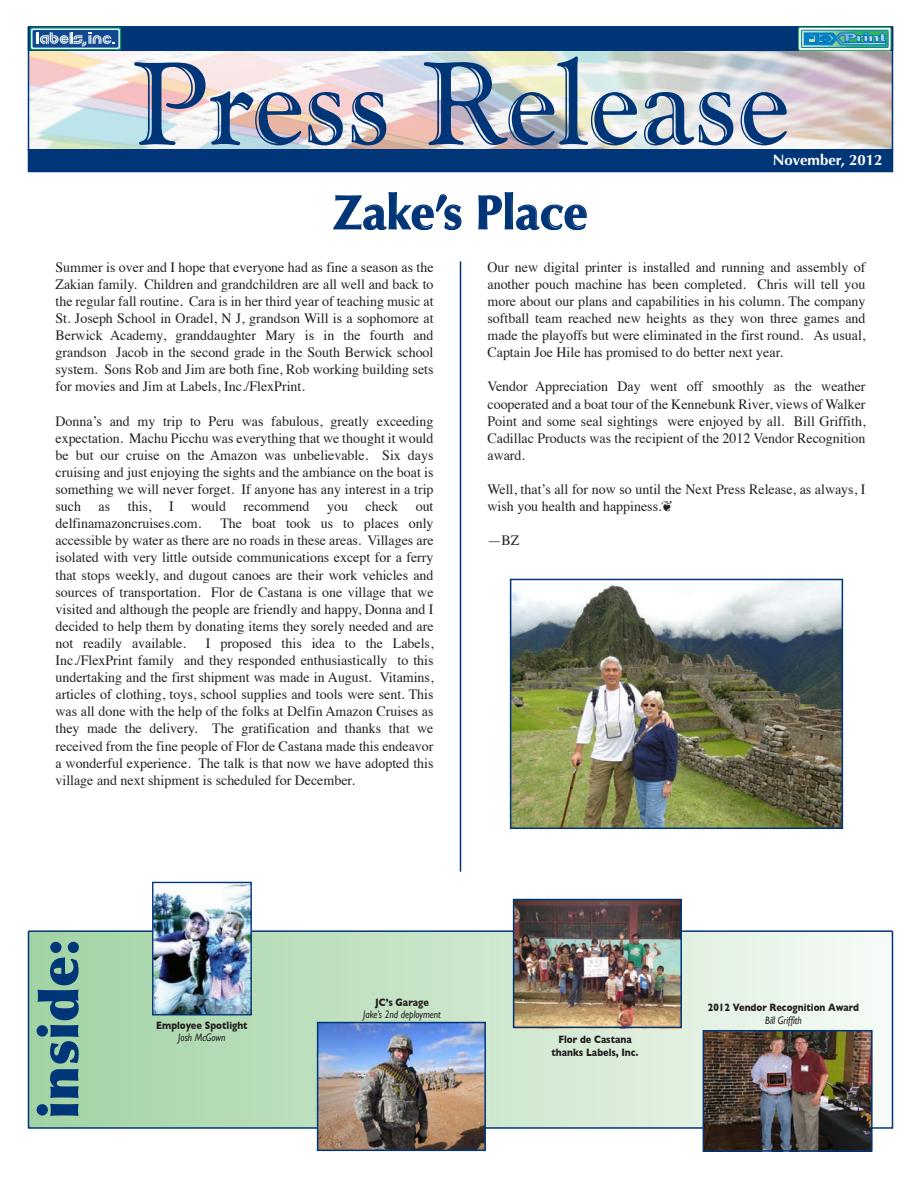
<style>
.page{position:relative;width:918px;height:1188px;background:#fff}
.page>*{position:absolute;margin:0;border:0;box-sizing:border-box;transform-origin:0 0}
.t1{font:900 54px "Optima";color:#003578}
.t2{font:700 48px "Optima";color:#003578}
.t3{font:700 15px "Optima";color:#fff}
.t4{font:14.25px/17.1px "Times";color:#231f20;text-align:justify}
.t5{font:700 10.95px/12.3px "Gill Sans";color:#231f20;text-align:center;scale:.85 1}
.t6{font:italic 10.95px "Gill Sans";color:#231f20;scale:.85 1}
</style>
<div class="page">
<img style="left:31px;top:51px;width:859px;height:97px">
<svg style="left:134px;top:62px;width:167px;height:83px"></svg>
<svg style="left:308px;top:92px;width:35px;height:53px;background:#848da8"></svg>
<svg style="left:352px;top:92px;width:34px;height:53px;background:#7f8ca8"></svg>
<svg style="left:424px;top:56px;width:213px;height:89px"></svg>
<svg style="left:644px;top:92px;width:89px;height:53px;background:#879eb9"></svg>
<svg style="left:741px;top:92px;width:46px;height:53px;background:#8d9db8"></svg>
<div style="left:28px;top:150px;width:864px;height:22px;background:#003578"></div>
<div style="left:28px;top:27px;width:864px;height:23px;background:#003578"></div>
<div style="left:28px;top:27px;width:865px;height:24px;border:2px solid #003578"></div>
<div style="left:28px;top:26px;width:865px;height:125px;border:2px solid #003578"></div>
<svg style="left:799px;top:27px;width:92px;height:23px"></svg>
<div style="left:798px;top:27px;width:93px;height:24px;border:1px solid #32b457;border-radius:2px"></div>
<svg style="left:801px;top:30px;width:87px;height:18px;background:#3b9faf"></svg>
<div style="left:30px;top:27px;width:91px;height:23px;background:#67c3a4;border-radius:2px"></div>
<svg style="left:31px;top:29px;width:89px;height:20px"></svg>
<div style="left:33px;top:30px;width:85px;height:18px;background:#104992"></div>
<svg style="left:36px;top:32px;width:79px;height:14px"></svg>
<div style="left:28px;top:931px;width:864px;height:197px;background:linear-gradient(to right,#a0d2a3,#f6faf5)"></div>
<hr style="left:28px;top:930px;width:864px;height:2px;background:#003578">
<img style="left:154px;top:884px;width:96px;height:129px">
<hr style="left:460px;top:262px;width:1px;height:610px;background:#003578">
<svg style="left:333px;top:192px;width:129px;height:39px"></svg>
<svg style="left:478px;top:192px;width:109px;height:39px"></svg>
<div style="left:152px;top:882px;width:100px;height:133px;border:1px solid #003578"></div>
<img style="left:513px;top:582px;width:327px;height:244px">
<div style="left:510px;top:579px;width:333px;height:250px;border:2px solid #003578"></div>
<img style="left:320px;top:1025px;width:163px;height:123px">
<div style="left:317px;top:1022px;width:169px;height:129px;border:2px solid #003578"></div>
<img style="left:706px;top:1033px;width:164px;height:116px">
<div style="left:703px;top:1030px;width:170px;height:122px;border:2px solid #003578"></div>
<img style="left:516px;top:902px;width:163px;height:123px">
<div style="left:513px;top:899px;width:169px;height:129px;border:2px solid #003578"></div>
<p class="t3" style="left:773px;top:152px;width:111px">November, 2012</p>
<h2 class="t2" style="left:333px;top:185px;width:256px">Zake’s Place</h2>
<p class="t4" style="left:487px;top:257px;width:380px">Our new digital printer is installed and running and assembly of another pouch machine has been completed. Chris will tell you more about our plans and capabilities in his column. The company softball team reached new heights as they won three games and made the playoffs but were eliminated in the first round. As usual, Captain Joe Hile has promised to do better next year.</p>
<p class="t4" style="left:487px;top:377px;width:380px">Vendor Appreciation Day went off smoothly as the weather cooperated and a boat tour of the Kennebunk River, views of Walker Point and some seal sightings were enjoyed by all. Bill Griffith, Cadillac Products was the recipient of the 2012 Vendor Recognition award.</p>
<p class="t4" style="left:487px;top:479px;width:379px">Well, that’s all for now so until the Next Press Release, as always, I wish you health and happiness.❦</p>
<p class="t4" style="left:487px;top:531px;width:33px">—BZ</p>
<p class="t4" style="left:56px;top:257px;width:380px">Summer is over and I hope that everyone had as fine a season as the Zakian family. Children and grandchildren are all well and back to the regular fall routine. Cara is in her third year of teaching music at St. Joseph School in Oradel, N J, grandson Will is a sophomore at Berwick Academy, granddaughter Mary is in the fourth and grandson Jacob in the second grade in the South Berwick school system. Sons Rob and Jim are both fine, Rob working building sets for movies and Jim at Labels, Inc./FlexPrint.</p>
<p class="t4" style="left:56px;top:411px;width:380px">Donna’s and my trip to Peru was fabulous, greatly exceeding expectation. Machu Picchu was everything that we thought it would be but our cruise on the Amazon was unbelievable. Six days cruising and just enjoying the sights and the ambiance on the boat is something we will never forget. If anyone has any interest in a trip such as this, I would recommend you check out delfinamazoncruises.com.</p>
<p class="t4" style="left:56px;top:514px;width:380px;text-indent:165px">The boat took us to places only accessible by water as there are no roads in these areas. Villages are isolated with very little outside communications except for a ferry that stops weekly, and dugout canoes are their work vehicles and sources of transportation. Flor de Castana is one village that we visited and although the people are friendly and happy, Donna and I decided to help them by donating items they sorely needed and are not readily available.</p>
<p class="t4" style="left:56px;top:633px;width:380px;text-indent:150px">I proposed this idea to the Labels, Inc./FlexPrint family and they responded enthusiastically to this undertaking and the first shipment was made in August. Vitamins, articles of clothing, toys, school supplies and tools were sent. This was all done with the help of the folks at Delfin Amazon Cruises as they made the delivery. The gratification and thanks that we received from the fine people of Flor de Castana made this endeavor a wonderful experience. The talk is that now we have adopted this village and next shipment is scheduled for December.</p>
<h1 class="t1" style="left:27px;top:1119px;width:181px;rotate:-90deg">inside:</h1>
<p class="t5" style="left:156px;top:1019px;width:109px">Employee Spotlight</p>
<p class="t6" style="left:178px;top:1032px;width:57px">Josh McGown</p>
<p class="t5" style="left:375px;top:996px;width:65px">JC’s Garage</p>
<p class="t6" style="left:363px;top:1008px;width:93px">Jake’s 2nd deployment</p>
<p class="t5" style="left:552px;top:1033px;width:104px">Flor de Castana thanks Labels, Inc.</p>
<p class="t5" style="left:708px;top:1001px;width:179px">2012 Vendor Recognition Award</p>
<p class="t6" style="left:765px;top:1014px;width:44px">Bill Griffith</p>
</div>
